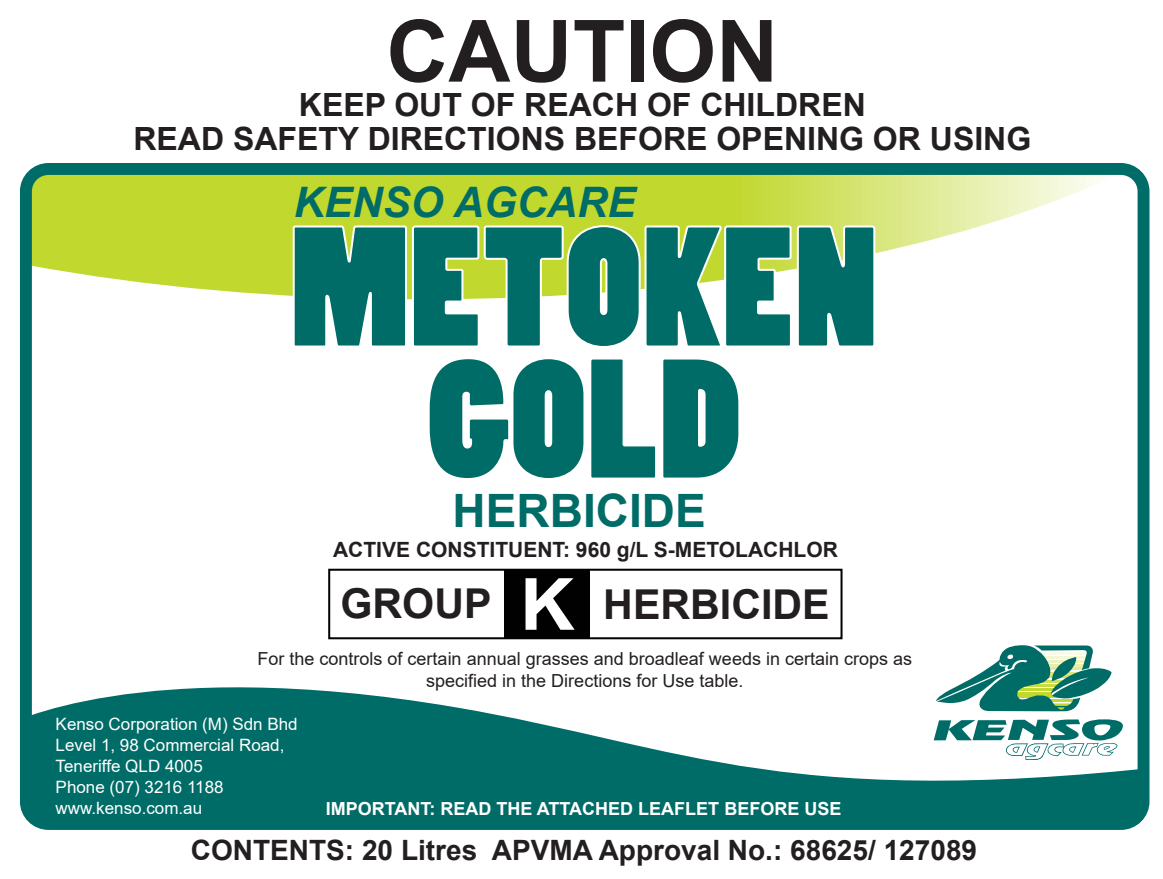
<style>
.page{position:relative;width:1163px;height:879px;background:#fff}
.page>*{position:absolute;margin:0;border:0;box-sizing:border-box;transform-origin:0 0}
.t1{font:160px/132px "Poplar Std";color:#006c67;text-align:center;scale:1.08 1}
.t2{font:700 86px "Arial";color:#231f20}
.t3{font:700 46px "Arial";color:#006c67}
.t4{font:italic 700 42px "Arial";color:#006c67}
.t5{font:700 41.2px "Arial";color:#231f20}
.t6{font:700 32px/34px "Arial";color:#231f20;text-align:center}
.t7{font:700 28px "Arial";color:#231f20}
.t8{font:700 21px "Arial";color:#231f20}
.t9{font:18px/21.6px "Arial";color:#231f20;text-align:center}
.t10{font:700 18px "Arial";color:#fff}
.t11{font:17px/21px "Arial";color:#fff}
.s1{font-size:72px;color:#fff}
</style>
<div class="page">
<svg style="left:33px;top:671px;width:1103px;height:146px;fill:#006c67"></svg>
<svg style="left:33px;top:176px;width:1066px;height:120px"></svg>
<div style="left:20px;top:163px;width:1129px;height:667px;border:12px solid #006c67;border-radius:23px"></div>
<svg style="left:933px;top:719px;width:189px;height:41px"></svg>
<svg style="left:935px;top:645px;width:176px;height:66px"></svg>
<svg style="left:292px;top:224px;width:584px;height:76px"></svg>
<div style="left:504px;top:569px;width:85px;height:69px;background:#000100"></div>
<div style="left:328px;top:569px;width:514px;height:70px;border:2px solid #000100"></div>
<h2 class="t2" style="left:386px;top:-9px;width:393px">CAUTION</h2>
<h3 class="t6" style="left:133px;top:88px;width:899px">KEEP OUT OF REACH OF CHILDREN<br>READ SAFETY DIRECTIONS BEFORE OPENING OR USING</h3>
<h3 class="t4" style="left:294px;top:174px;width:343px">KENSO AGCARE</h3>
<h1 class="t1" style="left:290px;top:229px;width:545px">METOKEN<br>GOLD</h1>
<h3 class="t3" style="left:452px;top:478px;width:254px">HERBICIDE</h3>
<p class="t8" style="left:333px;top:535px;width:506px">ACTIVE CONSTITUENT: 960 g/L S-METOLACHLOR</p>
<h3 class="t5" style="left:340px;top:575px;width:490px">GROUP <span class="s1">K</span> HERBICIDE</h3>
<p class="t9" style="left:257px;top:648px;width:656px">For the controls of certain annual grasses and broadleaf weeds in certain crops as specified in the Directions for Use table.</p>
<p class="t11" style="left:56px;top:713px;width:243px">Kenso Corporation (M) Sdn Bhd<br>Level 1, 98 Commercial Road,<br>Teneriffe QLD 4005<br>Phone (07) 3216 1188 www.kenso.com.au</p>
<p class="t10" style="left:326px;top:796px;width:517px">IMPORTANT: READ THE ATTACHED LEAFLET BEFORE USE</p>
<h3 class="t7" style="left:191px;top:831px;width:787px">CONTENTS: 20 Litres APVMA Approval No.: 68625/ 127089</h3>
</div>
